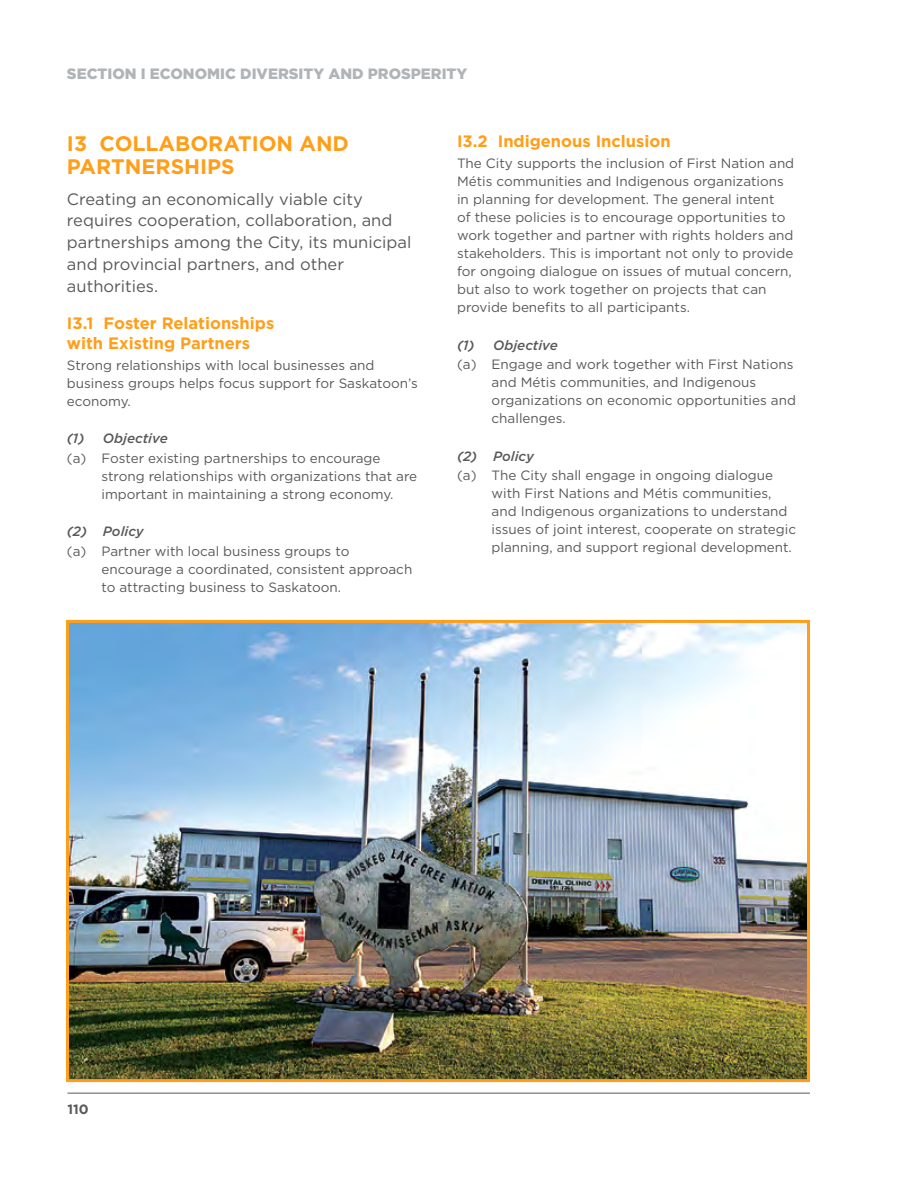
<style>
.page{position:relative;width:918px;height:1188px;background:#fff}
.page>*{position:absolute;margin:0;border:0;box-sizing:border-box;transform-origin:0 0}
.t1{font:700 21px/23.2px "Gotham";color:#ff9e18}
.t2{font:16.5px/21.8px "Gotham";color:#58595b}
.t3{font:700 16.5px/19.5px "Gotham";color:#ff9e18}
.t4{font:900 15px "Gotham";color:#b1b4b6}
.t5{font:13.5px/18px "Gotham";color:#58595b}
.t6{font:italic 500 13.5px "Gotham";color:#58595b}
.t7{font:700 13.5px "Gotham";color:#58595b}
</style>
<div class="page">
<hr style="left:68px;top:1093px;width:742px;height:1px;background:#58595b">
<img style="left:70px;top:624px;width:736px;height:454px">
<div style="left:66px;top:620px;width:744px;height:462px;border:3px solid #ff9e18"></div>
<p class="t4" style="left:67px;top:64px;width:402px">SECTION I ECONOMIC DIVERSITY AND PROSPERITY</p>
<h1 class="t1" style="left:67px;top:132px;width:284px">I3 COLLABORATION AND<br>PARTNERSHIPS</h1>
<p class="t2" style="left:67px;top:188px;width:346px">Creating an economically viable city requires cooperation, collaboration, and partnerships among the City, its municipal and provincial partners, and other authorities.</p>
<p class="t3" style="left:67px;top:314px;width:209px">I3.1 Foster Relationships with Existing Partners</p>
<p class="t5" style="left:67px;top:356px;width:352px">Strong relationships with local businesses and business groups helps focus support for Saskatoon’s economy.</p>
<p class="t6" style="left:67px;top:430px;width:102px">(1) Objective</p>
<p class="t5" style="left:101px;top:449px;width:317px;text-indent:-35px">(a) Foster existing partnerships to encourage strong relationships with organizations that are important in maintaining a strong economy.</p>
<p class="t6" style="left:67px;top:523px;width:78px">(2) Policy</p>
<p class="t5" style="left:101px;top:542px;width:312px;text-indent:-35px">(a) Partner with local business groups to encourage a coordinated, consistent approach to attracting business to Saskatoon.</p>
<p class="t3" style="left:457px;top:131px;width:215px">I3.2 Indigenous Inclusion</p>
<p class="t5" style="left:457px;top:154px;width:339px">The City supports the inclusion of First Nation and Métis communities and Indigenous organizations in planning for development. The general intent<br>of these policies is to encourage opportunities to work together and partner with rights holders and stakeholders. This is important not only to provide for ongoing dialogue on issues of mutual concern, but also to work together on projects that can provide benefits to all participants.</p>
<p class="t6" style="left:457px;top:336px;width:102px">(1) Objective</p>
<p class="t5" style="left:492px;top:355px;width:306px;text-indent:-35px">(a) Engage and work together with First Nations and Métis communities, and Indigenous organizations on economic opportunities and challenges.</p>
<p class="t6" style="left:457px;top:447px;width:78px">(2) Policy</p>
<p class="t5" style="left:492px;top:466px;width:306px;text-indent:-35px">(a) The City shall engage in ongoing dialogue with First Nations and Métis communities, and Indigenous organizations to understand issues of joint interest, cooperate on strategic planning, and support regional development.</p>
<p class="t7" style="left:68px;top:1100px;width:23px">110</p>
</div>
